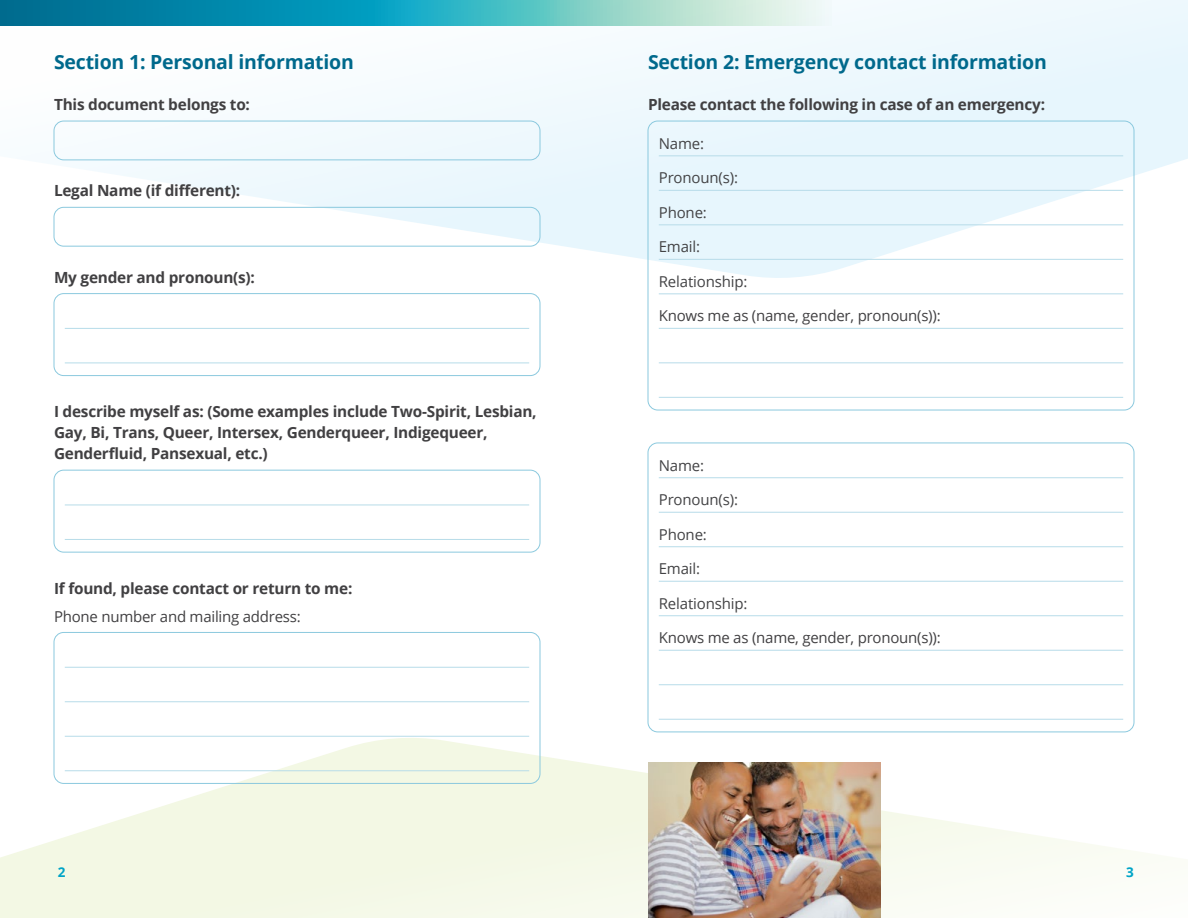
<style>
.page{position:relative;width:1188px;height:918px;background:#fff}
.page>*{position:absolute;margin:0;border:0;box-sizing:border-box;transform-origin:0 0}
.t1{font:700 19.5px "Open Sans";letter-spacing:-.01em;color:#00698c}
.t2{font:700 15.3px/21px "Open Sans";letter-spacing:-.015em;color:#414042}
.t3{font:15px "Open Sans";letter-spacing:-.015em;color:#414042}
.t4{font:15px "Open Sans";letter-spacing:-.01em;color:#434345}
.t5{font:700 13.5px "Open Sans";color:#00a4c7}
.s1{color:#434345}
</style>
<div class="page">
<svg style="left:0;top:736px;width:1154px;height:182px;fill:#f6f9eb"></svg>
<svg style="left:53px;top:0;width:1135px;height:279px;fill:#f0f9fd"></svg>
<svg style="left:0;top:0;width:832px;height:26px;background:#48aebe"></svg>
<img style="left:648px;top:763px;width:232px;height:155px">
<div style="left:54px;top:121px;width:486px;height:39px;border:1px solid #8bc9de;border-radius:10px"></div>
<div style="left:54px;top:207px;width:486px;height:40px;border:1px solid #8bc9de;border-radius:10px"></div>
<div style="left:54px;top:293px;width:486px;height:83px;border:1px solid #8bc9de;border-radius:10px"></div>
<hr style="left:65px;top:328px;width:464px;height:1px;background:#b7dce9">
<hr style="left:65px;top:363px;width:464px;height:1px;background:#b7dce9">
<div style="left:54px;top:470px;width:486px;height:83px;border:1px solid #8bc9de;border-radius:10px"></div>
<hr style="left:65px;top:505px;width:464px;height:1px;background:#b7dce9">
<hr style="left:65px;top:539px;width:464px;height:1px;background:#b7dce9">
<div style="left:54px;top:632px;width:486px;height:152px;border:1px solid #8bc9de;border-radius:10px"></div>
<hr style="left:65px;top:667px;width:464px;height:1px;background:#b7dce9">
<hr style="left:65px;top:701px;width:464px;height:1px;background:#b7dce9">
<hr style="left:65px;top:736px;width:464px;height:1px;background:#b7dce9">
<hr style="left:65px;top:770px;width:464px;height:1px;background:#b7dce9">
<div style="left:648px;top:121px;width:486px;height:289px;border:1px solid #8bc9de;border-radius:10px"></div>
<hr style="left:659px;top:155px;width:464px;height:1px;background:#b7dce9">
<hr style="left:659px;top:190px;width:464px;height:1px;background:#b7dce9">
<hr style="left:659px;top:224px;width:464px;height:1px;background:#b7dce9">
<hr style="left:659px;top:259px;width:464px;height:1px;background:#b7dce9">
<hr style="left:659px;top:293px;width:464px;height:1px;background:#b7dce9">
<hr style="left:659px;top:328px;width:464px;height:1px;background:#b7dce9">
<hr style="left:659px;top:362px;width:464px;height:1px;background:#b7dce9">
<hr style="left:659px;top:397px;width:464px;height:1px;background:#b7dce9">
<div style="left:648px;top:443px;width:486px;height:289px;border:1px solid #8bc9de;border-radius:10px"></div>
<hr style="left:659px;top:477px;width:464px;height:1px;background:#b7dce9">
<hr style="left:659px;top:512px;width:464px;height:1px;background:#b7dce9">
<hr style="left:659px;top:546px;width:464px;height:1px;background:#b7dce9">
<hr style="left:659px;top:581px;width:464px;height:1px;background:#b7dce9">
<hr style="left:659px;top:615px;width:464px;height:1px;background:#b7dce9">
<hr style="left:659px;top:650px;width:464px;height:1px;background:#b7dce9">
<hr style="left:659px;top:684px;width:464px;height:1px;background:#b7dce9">
<hr style="left:659px;top:719px;width:464px;height:1px;background:#b7dce9">
<p class="t1" style="left:54px;top:48px;width:302px">Section 1: Personal information</p>
<p class="t2" style="left:54px;top:94px;width:198px">This document belongs to:</p>
<p class="t2" style="left:54px;top:180px;width:188px">Legal Name (if different):</p>
<p class="t2" style="left:54px;top:266px;width:202px">My gender and pronoun(s):</p>
<p class="t2" style="left:54px;top:401px;width:484px">I describe myself as: (Some examples include Two-Spirit, Lesbian,<br>Gay, Bi, Trans, Queer, Intersex, Genderqueer, Indigequeer,<br>Genderfluid, Pansexual, etc.)</p>
<p class="t2" style="left:54px;top:577px;width:300px">If found, please contact or return to me:</p>
<p class="t3" style="left:54px;top:606px;width:248px">Phone number and mailing address:</p>
<p class="t1" style="left:648px;top:48px;width:400px">Section 2: Emergency contact information</p>
<p class="t2" style="left:648px;top:94px;width:399px">Please contact the following in case of an emergency:</p>
<p class="t4" style="left:659px;top:133px;width:47px">Name:</p>
<p class="t4" style="left:659px;top:168px;width:81px">Pronoun(s):</p>
<p class="t4" style="left:659px;top:202px;width:50px">Phone:</p>
<p class="t4" style="left:659px;top:237px;width:43px">Email:</p>
<p class="t4" style="left:659px;top:271px;width:90px">Relationship:</p>
<p class="t3" style="left:659px;top:306px;width:283px">Knows me as (name, gender, pronoun(s)):</p>
<p class="t4" style="left:659px;top:455px;width:47px">Name:</p>
<p class="t4" style="left:659px;top:489px;width:81px">Pronoun(s):</p>
<p class="t4" style="left:659px;top:524px;width:50px">Phone:</p>
<p class="t4" style="left:659px;top:558px;width:43px">Email:</p>
<p class="t4" style="left:659px;top:593px;width:90px">Relationship:</p>
<p class="t3" style="left:659px;top:627px;width:284px"><span class="s1">K</span>nows me as (name, gender, pronoun(s)):</p>
<p class="t5" style="left:58px;top:863px;width:9px">2</p>
<p class="t5" style="left:1126px;top:863px;width:9px">3</p>
</div>
